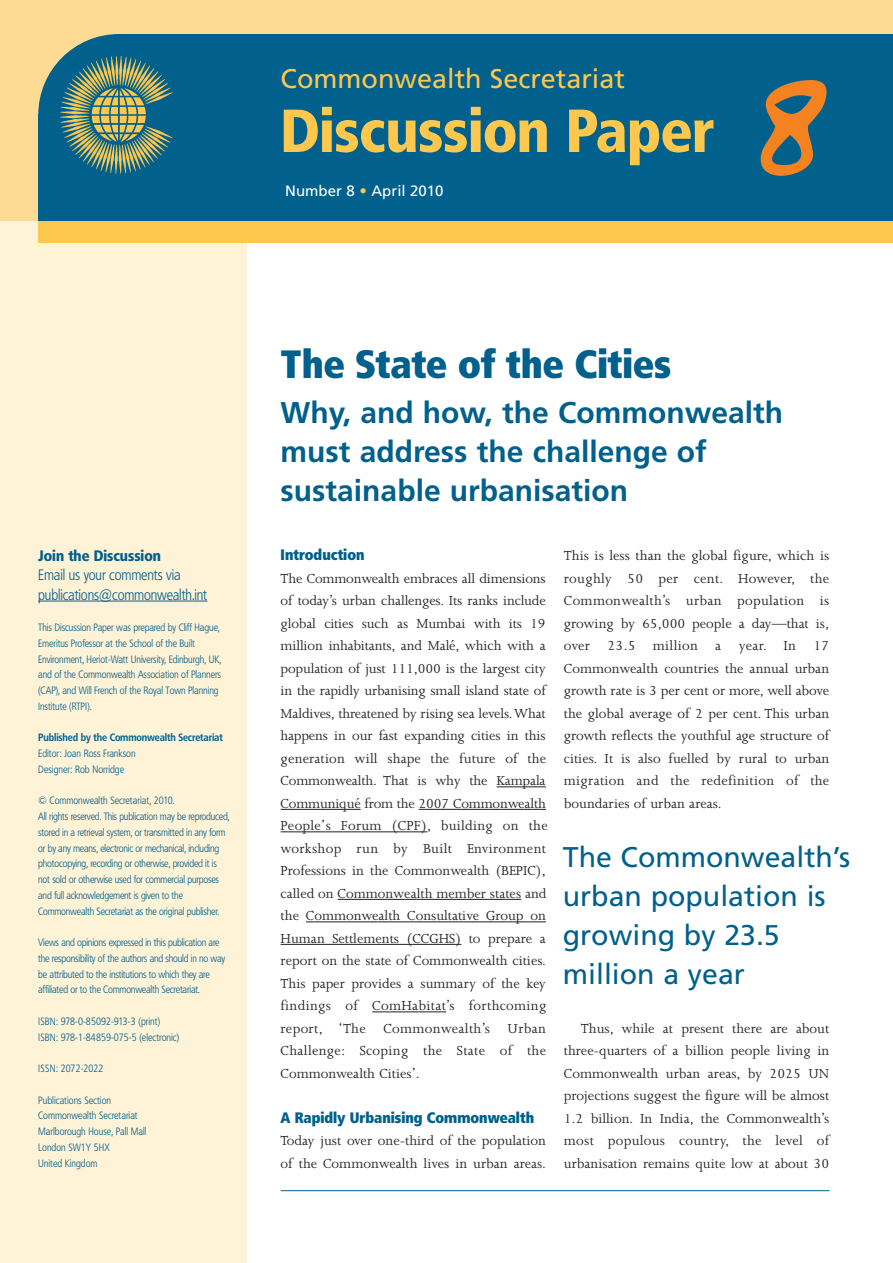
<style>
.page{position:relative;width:893px;height:1263px;background:#fff}
.page>*{position:absolute;margin:0;border:0;box-sizing:border-box;transform-origin:0 0}
.t1{font:italic 154.5px "Brodys Hand";color:#f58220}
.t2{font:900 60px "Frutiger Condensed BQ";color:#fec74d}
.t3{font:800 39px "Frutiger Condensed BQ";color:#01608c}
.t4{font:700 30px/39px "Frutiger";color:#01608c}
.t5{font:28.5px/39px "Frutiger";color:#01608c}
.t6{font:27px "Frutiger";color:#fec74d}
.t7{font:15px/22.5px "Joanna";color:#231f20}
.t8{font:300 15px/19.5px "Frutiger Condensed BQ";letter-spacing:-.01em;color:#01608c}
.t9{font:800 15px "Frutiger Condensed BQ";color:#01608c}
.t10{font:900 15px "Frutiger Condensed BQ";color:#01608c}
.t11{font:15px "Frutiger";color:#fff}
.t12{font:300 10.5px/15.8px "Frutiger Condensed BQ";letter-spacing:-.02em;color:#01608c}
.t13{font:300 10.5px/15.8px "Frutiger Condensed BQ";color:#01608c}
.t14{font:700 10.5px "Frutiger Condensed BQ";letter-spacing:-.015em;color:#01608c}
.s1{color:#fec74d}
</style>
<div class="page">
<div style="left:0;top:0;width:247px;height:1263px;background:#fef2d7"></div>
<div style="left:0;top:0;width:893px;height:221px;background:#fedb94"></div>
<hr style="left:497px;top:786px;width:49px;height:1px;background:#231f20">
<hr style="left:281px;top:809px;width:39px;height:1px;background:#231f20">
<hr style="left:320px;top:809px;width:41px;height:1px;background:#231f20">
<hr style="left:419px;top:809px;width:100px;height:1px;background:#231f20">
<svg style="left:518px;top:809px;width:28px;height:1px"></svg>
<hr style="left:288px;top:831px;width:38px;height:1px;background:#231f20">
<svg style="left:326px;top:831px;width:35px;height:1px"></svg>
<hr style="left:361px;top:831px;width:66px;height:1px;background:#231f20">
<hr style="left:338px;top:899px;width:66px;height:1px;background:#231f20">
<hr style="left:404px;top:899px;width:101px;height:1px;background:#231f20">
<svg style="left:505px;top:899px;width:16px;height:1px"></svg>
<hr style="left:306px;top:921px;width:67px;height:1px;background:#231f20">
<hr style="left:372px;top:921px;width:86px;height:1px;background:#231f20">
<svg style="left:458px;top:921px;width:42px;height:1px"></svg>
<hr style="left:500px;top:921px;width:46px;height:1px;background:#231f20">
<hr style="left:281px;top:944px;width:180px;height:1px;background:#231f20">
<hr style="left:372px;top:1011px;width:46px;height:1px;background:#231f20">
<svg style="left:418px;top:1011px;width:28px;height:1px"></svg>
<hr style="left:281px;top:1190px;width:549px;height:1px;background:#01608c">
<hr style="left:38px;top:601px;width:154px;height:1px;background:#01608c">
<svg style="left:192px;top:601px;width:15px;height:1px"></svg>
<div style="left:38px;top:221px;width:855px;height:21px;background:#fec74d"></div>
<div style="left:119px;top:34px;width:774px;height:106px;background:#01608c"></div>
<div style="left:38px;top:115px;width:855px;height:106px;background:#01608c"></div>
<div style="left:38px;top:34px;width:162px;height:162px;background:#01608c;border-radius:50%"></div>
<img style="left:60px;top:56px;width:113px;height:117px">
<h3 class="t6" style="left:281px;top:68px;width:346px">Commonwealth Secretariat</h3>
<h2 class="t2" style="left:281px;top:96px;width:434px">Discussion Paper</h2>
<p class="t11" style="left:285px;top:184px;width:160px">Number 8 <span class="s1">•</span> April 2010</p>
<h1 class="t1" style="left:736px;top:67px;width:107px">8</h1>
<p class="t10" style="left:38px;top:547px;width:124px">Join the Discussion</p>
<p class="t8" style="left:38px;top:565px;width:171px">Email us your comments via publications@commonwealth.int</p>
<p class="t12" style="left:38px;top:620px;width:185px">This Discussion Paper was prepared by Cliff Hague, Emeritus Professor at the School of the Built Environment, Heriot-Watt University, Edinburgh, UK, and of the Commonwealth Association of Planners (CAP), and Will French of the Royal Town Planning Institute (RTPI).</p>
<p class="t14" style="left:38px;top:731px;width:186px">Published by the Commonwealth Secretariat</p>
<p class="t13" style="left:38px;top:746px;width:99px">Editor: Joan Ross Frankson<br>Designer: Rob Norridge</p>
<p class="t12" style="left:38px;top:793px;width:193px">© Commonwealth Secretariat, 2010.<br>All rights reserved. This publication may be reproduced, stored in a retrieval system, or transmitted in any form or by any means, electronic or mechanical, including photocopying, recording or otherwise, provided it is not sold or otherwise used for commercial purposes and full acknowledgement is given to the Commonwealth Secretariat as the original publisher.</p>
<p class="t12" style="left:38px;top:935px;width:189px">Views and opinions expressed in this publication are the responsibility of the authors and should in no way be attributed to the institutions to which they are affiliated or to the Commonwealth Secretariat.</p>
<p class="t13" style="left:38px;top:1013px;width:142px">ISBN: 978-0-85092-913-3 (print)<br>ISBN: 978-1-84859-075-5 (electronic)</p>
<p class="t13" style="left:38px;top:1061px;width:67px">ISSN: 2072-2022</p>
<p class="t13" style="left:38px;top:1092px;width:110px">Publications Section<br>Commonwealth Secretariat<br>Marlborough House, Pall Mall<br>London SW1Y 5HX<br>United Kingdom</p>
<h3 class="t3" style="left:281px;top:343px;width:392px">The State of the Cities</h3>
<h3 class="t4" style="left:281px;top:396px;width:504px">Why, and how, the Commonwealth must address the challenge of sustainable urbanisation</h3>
<p class="t9" style="left:281px;top:547px;width:85px">Introduction</p>
<p class="t7" style="left:281px;top:568px;width:269px">The Commonwealth embraces all dimensions of today’s urban challenges. Its ranks include global cities such as Mumbai with its 19 million inhabitants, and Malé, which with a population of just 111,000 is the largest city in the rapidly urbanising small island state of Maldives, threatened by rising sea levels.What happens in our fast expanding cities in this generation will shape the future of the Commonwealth. That is why the Kampala Communiqué from the 2007 Commonwealth People’s Forum (CPF), building on the workshop run by Built Environment Professions in the Commonwealth (BEPIC), called on Commonwealth member states and the Commonwealth Consultative Group on Human Settlements (CCGHS) to prepare a report on the state of Commonwealth cities.<br>This paper provides a summary of the key findings of ComHabitat’s forthcoming report, ‘The Commonwealth’s Urban Challenge: Scoping the State of the Commonwealth Cities’.</p>
<p class="t9" style="left:281px;top:1109px;width:255px">A Rapidly Urbanising Commonwealth</p>
<p class="t7" style="left:281px;top:1131px;width:267px">Today just over one-third of the population of the Commonwealth lives in urban areas.</p>
<p class="t7" style="left:564px;top:546px;width:267px;text-align:justify">This is less than the global figure, which is roughly 50 per cent. However, the Commonwealth’s urban population is growing by 65,000 people a day—that is, over 23.5 million a year. In 17<br>Commonwealth countries the annual urban growth rate is 3 per cent or more, well above the global average of 2 per cent. This urban growth reflects the youthful age structure of cities. It is also fuelled by rural to urban migration and the redefinition of the boundaries of urban areas.</p>
<h3 class="t5" style="left:563px;top:840px;width:289px">The Commonwealth’s urban population is growing by 23.5 million a year</h3>
<p class="t7" style="left:564px;top:1018px;width:267px;text-align:justify;text-indent:17px">Thus, while at present there are about three-quarters of a billion people living in Commonwealth urban areas, by 2025 UN projections suggest the figure will be almost 1.2 billion. In India, the Commonwealth’s most populous country, the level of urbanisation remains quite low at about 30</p>
</div>
